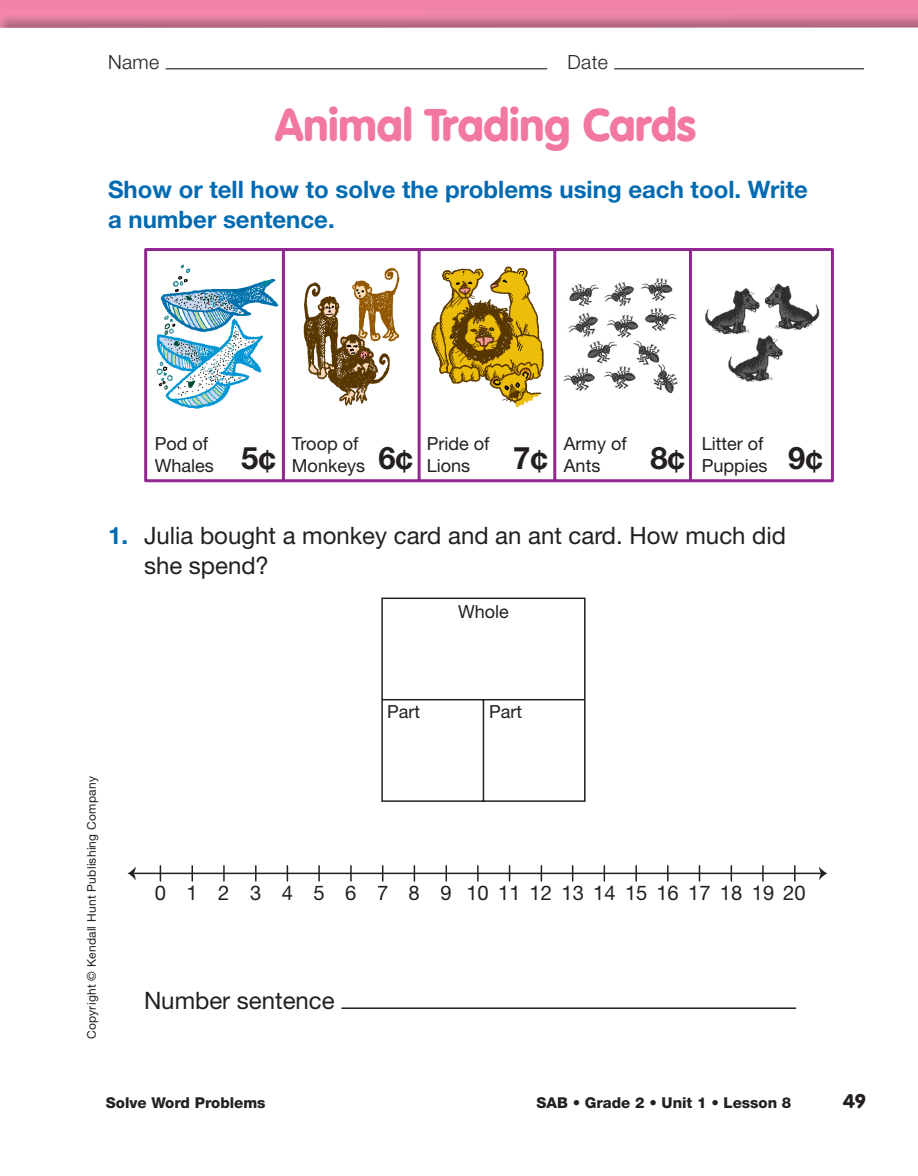
<style>
.page{position:relative;width:918px;height:1176px;background:#fff}
.page>*{position:absolute;margin:0;border:0;box-sizing:border-box;transform-origin:0 0}
.t1{font:900 45px "VAG Rounded Std";color:#f278a1}
.t2{font:700 31.05px "Helvetica Neue";color:#231f20}
.t3{font:24px/30px "Helvetica Neue";color:#231f20}
.t4{font:700 24px/30px "Helvetica Neue";color:#006bb2}
.t5{font:20.25px "Helvetica Neue";color:#231f20}
.t6{font:300 19.5px "Helvetica Neue";letter-spacing:.02em;color:#231f20}
.t7{font:900 19.5px "VAG Rounded Std";color:#231f20}
.t8{font:18px/21.8px "Helvetica Neue";color:#231f20}
.t9{font:800 15px "Helvetica Neue";color:#231f20}
.t10{font:12px "Helvetica Neue";letter-spacing:.02em;color:#231f20}
.s1{font-weight:700;color:#006bb2}
</style>
<div class="page">
<div style="left:0;top:0;width:918px;height:13px;background:#f282a7"></div>
<img style="left:0;top:13px;width:918px;height:15px">
<hr style="left:166px;top:68px;width:381px;height:1px;background:#231f20">
<hr style="left:614px;top:68px;width:250px;height:1px;background:#231f20">
<hr style="left:341px;top:1007px;width:455px;height:1px;background:#231f20">
<hr style="left:133px;top:872px;width:689px;height:1px;background:#231f20">
<svg style="left:127px;top:866px;width:9px;height:13px"></svg>
<svg style="left:819px;top:866px;width:8px;height:13px"></svg>
<svg style="left:381px;top:597px;width:205px;height:205px"></svg>
<svg style="left:160px;top:865px;width:1px;height:15px"></svg>
<svg style="left:192px;top:865px;width:1px;height:15px"></svg>
<svg style="left:223px;top:865px;width:2px;height:15px"></svg>
<svg style="left:255px;top:865px;width:2px;height:15px"></svg>
<svg style="left:287px;top:865px;width:1px;height:15px"></svg>
<svg style="left:318px;top:865px;width:2px;height:15px"></svg>
<svg style="left:350px;top:865px;width:2px;height:15px"></svg>
<svg style="left:382px;top:865px;width:1px;height:15px"></svg>
<svg style="left:414px;top:865px;width:1px;height:15px"></svg>
<svg style="left:446px;top:865px;width:1px;height:15px"></svg>
<svg style="left:477px;top:865px;width:2px;height:15px"></svg>
<svg style="left:509px;top:865px;width:1px;height:15px"></svg>
<svg style="left:541px;top:865px;width:1px;height:15px"></svg>
<svg style="left:572px;top:865px;width:1px;height:15px"></svg>
<svg style="left:604px;top:865px;width:1px;height:15px"></svg>
<svg style="left:635px;top:865px;width:2px;height:15px"></svg>
<svg style="left:667px;top:865px;width:2px;height:15px"></svg>
<svg style="left:699px;top:865px;width:1px;height:15px"></svg>
<svg style="left:731px;top:865px;width:1px;height:15px"></svg>
<svg style="left:762px;top:865px;width:2px;height:15px"></svg>
<svg style="left:794px;top:865px;width:2px;height:15px"></svg>
<svg style="left:144px;top:248px;width:690px;height:235px"></svg>
<p class="t6" style="left:108px;top:55px;width:53px">Name</p>
<p class="t6" style="left:567px;top:55px;width:42px">Date</p>
<h1 class="t1" style="left:275px;top:106px;width:422px">Animal Trading Cards</h1>
<h3 class="t4" style="left:108px;top:177px;width:701px">Show or tell how to solve the problems using each tool. Write a number sentence.</h3>
<p class="t8" style="left:155px;top:434px;width:122px">Pod of<br>Whales <sup>5¢</sup></p>
<p class="t8" style="left:292px;top:434px;width:122px">Troop of<br>Monkeys <sup>6¢</sup></p>
<p class="t8" style="left:427px;top:434px;width:64px">Pride of<br>Lions</p>
<h2 class="t2" style="left:513px;top:446px;width:36px">7¢</h2>
<p class="t8" style="left:564px;top:434px;width:64px">Army of<br>Ants</p>
<h2 class="t2" style="left:650px;top:446px;width:36px">8¢</h2>
<p class="t8" style="left:702px;top:434px;width:122px">Litter of<br>Puppies <sup>9¢</sup></p>
<h3 class="t3" style="left:144px;top:522px;width:644px;text-indent:-36px"><span class="s1">1.</span> Julia bought a monkey card and an ant card. How much did she spend?</h3>
<p class="t8" style="left:458px;top:602px;width:52px">Whole</p>
<p class="t10" style="left:87px;top:1038px;width:264px;rotate:-90deg">Copyright © Kendall Hunt Publishing Company</p>
<p class="t8" style="left:387px;top:702px;width:34px">Part</p>
<p class="t8" style="left:489px;top:702px;width:34px">Part</p>
<p class="t5" style="left:155px;top:885px;width:652px">0 1 2 3 4 5 6 7 8 9 1011121314151617181920</p>
<h3 class="t3" style="left:144px;top:987px;width:192px">Number sentence</h3>
<p class="t9" style="left:106px;top:1097px;width:161px">Solve Word Problems</p>
<p class="t9" style="left:537px;top:1097px;width:256px">SAB • Grade 2 • Unit 1 • Lesson 8</p>
<p class="t7" style="left:843px;top:1092px;width:24px">49</p>
</div>
